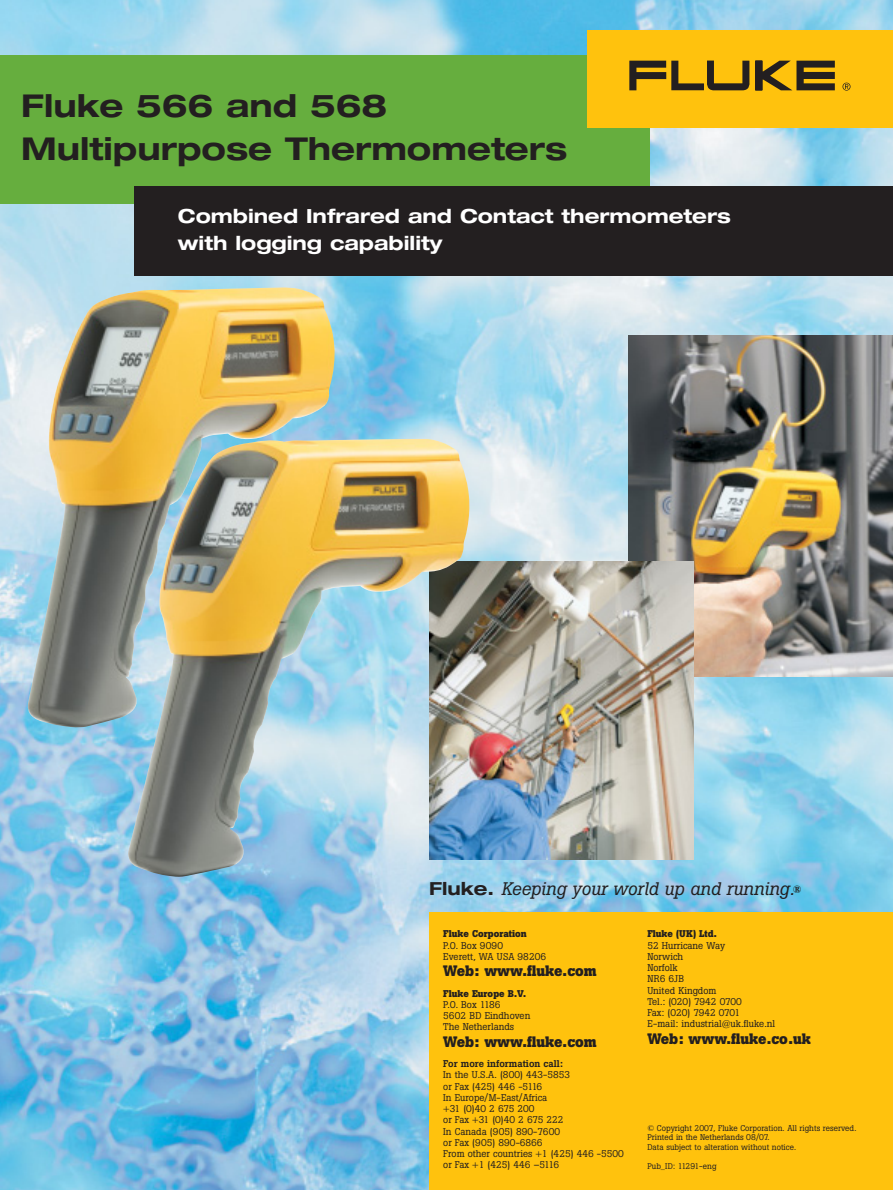
<style>
.page{position:relative;width:893px;height:1190px;background:#fff}
.page>*{position:absolute;margin:0;border:0;box-sizing:border-box;transform-origin:0 0}
.t1{font:700 expanded 31.5px/42px "Helvetica Neue";color:#231f20}
.t2{font:700 expanded 19.5px/27px "Helvetica Neue";color:#fff}
.t3{font:italic 18px "Boton";color:#231f20}
.t4{font:700 15px "Boton";color:#231f20}
.t5{font:9.75px/11.2px "Boton";color:#231f20}
.t6{font:700 9.75px "Boton";color:#231f20}
.t7{font:500 9.75px "Boton";color:#231f20}
.t8{font:8.25px/9.4px "Boton";color:#231f20}
.s1{font-family:"Helvetica Neue";font-weight:700;font-style:normal;font-stretch:expanded}
.s2{font-weight:500;font-style:normal;font-size:10.5px}
</style>
<div class="page">
<img style="left:0;top:0;width:892px;height:1189px">
<div style="left:0;top:56px;width:649px;height:148px;background:#66ae3e"></div>
<div style="left:134px;top:187px;width:758px;height:89px;background:#231f20"></div>
<div style="left:587px;top:30px;width:305px;height:98px;background:#ffc20d"></div>
<svg style="left:629px;top:61px;width:205px;height:29px"></svg>
<svg style="left:842px;top:83px;width:8px;height:8px"></svg>
<div style="left:429px;top:912px;width:463px;height:277px;background:#ffc20d"></div>
<img style="left:628px;top:336px;width:264px;height:340px">
<img style="left:472px;top:561px;width:221px;height:298px">
<img style="left:27px;top:287px;width:308px;height:440px">
<img style="left:128px;top:439px;width:344px;height:437px">
<h1 class="t1" style="left:21px;top:88px;width:547px">Fluke 566 and 568<br>Multipurpose Thermometers</h1>
<h2 class="t2" style="left:178px;top:204px;width:554px">Combined Infrared and Contact thermometers with logging capability</h2>
<h3 class="t3" style="left:429px;top:882px;width:374px"><span class="s1">Fluke.</span> Keeping your world up and running.<span class="s2">®</span></h3>
<p class="t6" style="left:443px;top:930px;width:85px">Fluke Corporation</p>
<p class="t5" style="left:443px;top:940px;width:104px">P.O. Box 9090<br>Everett, WA USA 98206</p>
<h3 class="t4" style="left:443px;top:965px;width:155px">Web: www.fluke.com</h3>
<p class="t6" style="left:443px;top:989px;width:85px">Fluke Europe B.V.</p>
<p class="t5" style="left:443px;top:999px;width:89px">P.O. Box 1186<br>5602 BD Eindhoven<br>The Netherlands</p>
<h3 class="t4" style="left:443px;top:1036px;width:155px">Web: www.fluke.com</h3>
<p class="t7" style="left:443px;top:1060px;width:121px">For more information call:</p>
<p class="t5" style="left:443px;top:1070px;width:182px">In the U.S.A. (800) 443-5853<br>or Fax (425) 446 -5116<br>In Europe/M-East/Africa<br>+31 (0)40 2 675 200<br>or Fax +31 (0)40 2 675 222<br>In Canada (905) 890-7600<br>or Fax (905) 890-6866<br>From other countries +1 (425) 446 -5500 or Fax +1 (425) 446 –5116</p>
<p class="t6" style="left:647px;top:930px;width:71px">Fluke (UK) Ltd.</p>
<p class="t5" style="left:647px;top:940px;width:129px">52 Hurricane Way<br>Norwich<br>Norfolk<br>NR6 6JB<br>United Kingdom<br>Tel.: (020) 7942 0700<br>Fax: (020) 7942 0701<br>E-mail: industrial@uk.fluke.nl</p>
<h3 class="t4" style="left:647px;top:1033px;width:165px">Web: www.fluke.co.uk</h3>
<p class="t8" style="left:647px;top:1124px;width:210px">© Copyright 2007, Fluke Corporation. All rights reserved.<br>Printed in the Netherlands 08/07.<br>Data subject to alteration without notice.</p>
<p class="t8" style="left:647px;top:1161px;width:71px">Pub_ID: 11291-eng</p>
</div>
